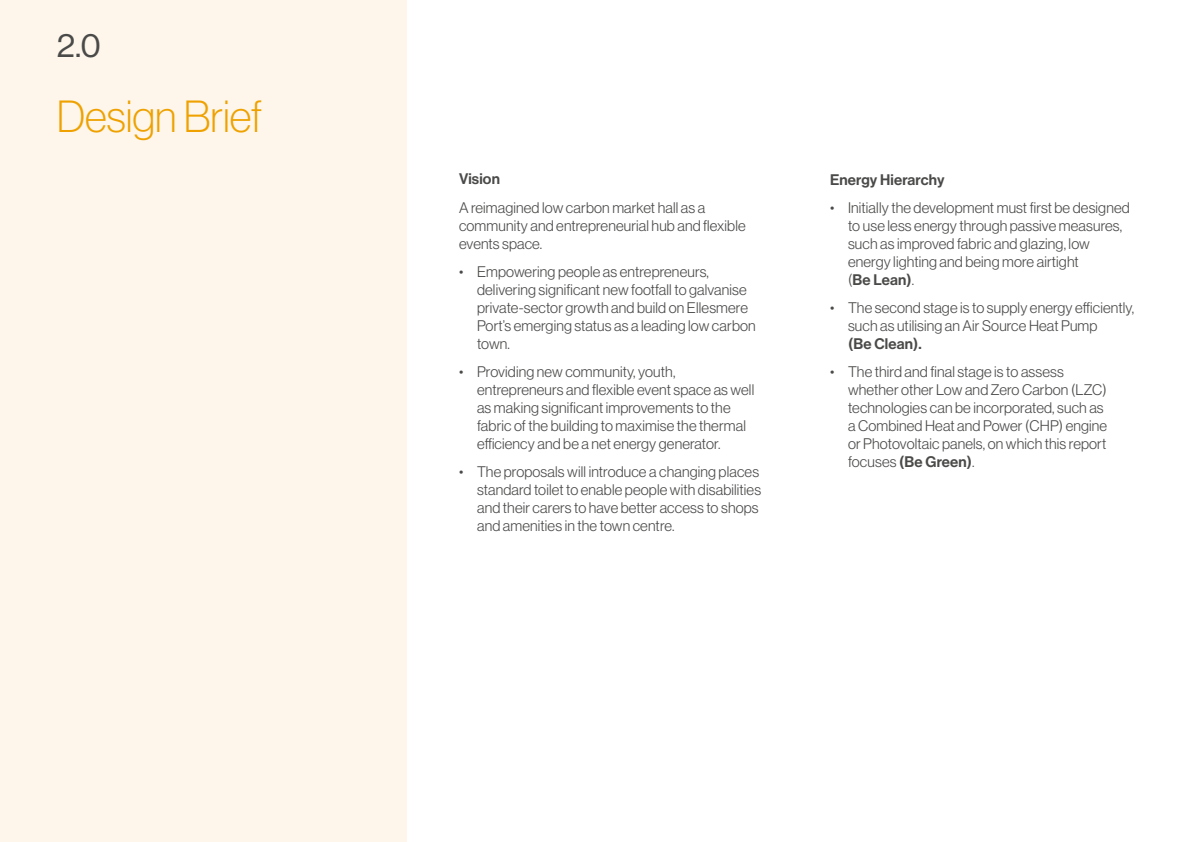
<style>
.page{position:relative;width:1191px;height:842px;background:#fff}
.page>*{position:absolute;margin:0;border:0;box-sizing:border-box;transform-origin:0 0}
.t1{font:44px "N Haas Grotesk DS Pro 35 X Lt";color:#eea100}
.t2{font:33.1px "N Haas Grotesk DS Pro 55 Rg";color:#4a4a49}
.t3{font:15px/18px "N Haas Grotesk DS Pro 45 Lt";letter-spacing:.01em;color:#4a4a49}
.t4{font:15px "N Haas Grotesk DS Pro 65 Md";letter-spacing:.01em;color:#4a4a49}
.s1{font-family:"N Haas Grotesk DS Pro 45 Lt"}
</style>
<div class="page">
<div style="left:0;top:0;width:406px;height:842px;background:#fef6ea"></div>
<h2 class="t2" style="left:57px;top:26px;width:46px">2.0</h2>
<h1 class="t1" style="left:57px;top:91px;width:207px">Design Brief</h1>
<p class="t4" style="left:459px;top:171px;width:42px">Vision</p>
<p class="t3" style="left:459px;top:198px;width:288px">A reimagined low carbon market hall as a community and entrepreneurial hub and flexible events space.</p>
<p class="t3" style="left:477px;top:263px;width:280px;text-indent:-18px">• Empowering people as entrepreneurs, delivering significant new footfall to galvanise private-sector growth and build on Ellesmere Port’s emerging status as a leading low carbon town.</p>
<p class="t3" style="left:477px;top:363px;width:279px;text-indent:-18px">• Providing new community, youth, entrepreneurs and flexible event space as well as making significant improvements to the fabric of the building to maximise the thermal efficiency and be a net energy generator.</p>
<p class="t3" style="left:477px;top:463px;width:286px;text-indent:-18px">• The proposals will introduce a changing places standard toilet to enable people with disabilities and their carers to have better access to shops and amenities in the town centre.</p>
<p class="t4" style="left:830px;top:171px;width:116px">Energy Hierarchy</p>
<p class="t3" style="left:848px;top:198px;width:283px;text-indent:-18px">• Initially the development must first be designed to use less energy through passive measures, such as improved fabric and glazing, low energy lighting and being more airtight</p>
<p class="t4" style="left:848px;top:271px;width:68px"><span class="s1">(</span>Be Lean)<span class="s1">.</span></p>
<p class="t3" style="left:848px;top:299px;width:287px;text-indent:-18px">• The second stage is to supply energy efficiently, such as utilising an Air Source Heat Pump</p>
<p class="t4" style="left:848px;top:335px;width:75px">(Be Clean).</p>
<p class="t3" style="left:848px;top:363px;width:261px;text-indent:-18px">• The third and final stage is to assess whether other Low and Zero Carbon (LZC) technologies can be incorporated, such as a Combined Heat and Power (CHP) engine or Photovoltaic panels, on which this report</p>
<p class="t4" style="left:848px;top:453px;width:128px"><span class="s1">focuses</span> (Be Green)<span class="s1">.</span></p>
</div>
